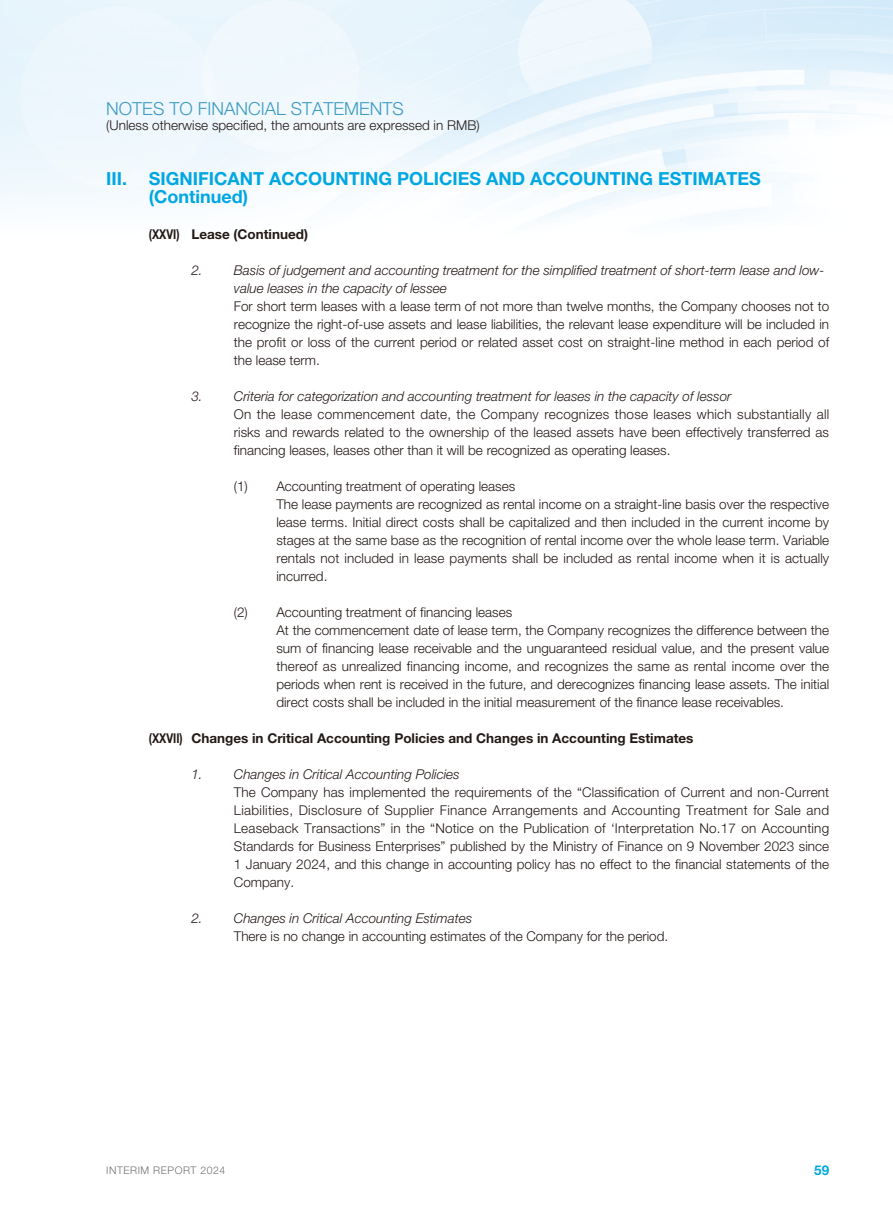
<style>
.page{position:relative;width:893px;height:1212px;background:#fff}
.page>*{position:absolute;margin:0;border:0;box-sizing:border-box;transform-origin:0 0}
.t1{font:700 18px/18px "Helvetica Neue LT Std";color:#00a7e2}
.t2{font:300 18px "Helvetica Neue LT Std";color:#3e9bc3}
.t3{font:300 13.5px/18px "Helvetica Neue LT Std";color:#231916;text-align:justify}
.t4{font:italic 300 13.5px/18px "Helvetica Neue LT Std";color:#231916}
.t5{font:700 13.5px "Helvetica Neue LT Std";color:#231916;scale:.8 1}
.t6{font:700 13.5px "Helvetica Neue LT Std";color:#00a7e2}
.t7{font:300 10.5px "Helvetica Neue LT Std";letter-spacing:.05em;color:#717171}
</style>
<div class="page">
<h1 class="t2" style="left:106px;top:102px;width:299px">NOTES TO FINANCIAL STATEMENTS</h1>
<p class="t3" style="left:106px;top:118px;width:375px">(Unless otherwise specified, the amounts are expressed in RMB)</p>
<h1 class="t1" style="left:149px;top:172px;width:613px;text-indent:-43px">III. SIGNIFICANT ACCOUNTING POLICIES AND ACCOUNTING ESTIMATES (Continued)</h1>
<p class="t5" style="left:149px;top:229px;width:201px">(XXVI) Lease (Continued)</p>
<p class="t4" style="left:234px;top:263px;width:592px;text-indent:-43px">2. Basis of judgement and accounting treatment for the simplified treatment of short-term lease and low&shy;value leases in the capacity of lessee</p>
<p class="t3" style="left:234px;top:299px;width:597px">For short term leases with a lease term of not more than twelve months, the Company chooses not to recognize the right-of-use assets and lease liabilities, the relevant lease expenditure will be included in the profit or loss of the current period or related asset cost on straight-line method in each period of the lease term.</p>
<p class="t4" style="left:191px;top:389px;width:542px">3. Criteria for categorization and accounting treatment for leases in the capacity of lessor</p>
<p class="t3" style="left:234px;top:407px;width:597px">On the lease commencement date, the Company recognizes those leases which substantially all risks and rewards related to the ownership of the leased assets have been effectively transferred as financing leases, leases other than it will be recognized as operating leases.</p>
<p class="t3" style="left:276px;top:479px;width:554px;text-align:left;text-indent:-43px">(1) Accounting treatment of operating leases<br>The lease payments are recognized as rental income on a straight-line basis over the respective lease terms. Initial direct costs shall be capitalized and then included in the current income by stages at the same base as the recognition of rental income over the whole lease term. Variable rentals not included in lease payments shall be included as rental income when it is actually incurred.</p>
<p class="t3" style="left:276px;top:605px;width:554px;text-align:left;text-indent:-43px">(2) Accounting treatment of financing leases<br>At the commencement date of lease term, the Company recognizes the difference between the sum of financing lease receivable and the unguaranteed residual value, and the present value thereof as unrealized financing income, and recognizes the same as rental income over the periods when rent is received in the future, and derecognizes financing lease assets. The initial direct costs shall be included in the initial measurement of the finance lease receivables.</p>
<p class="t5" style="left:149px;top:733px;width:682px">(XXVII) Changes in Critical Accounting Policies and Changes in Accounting Estimates</p>
<p class="t4" style="left:191px;top:767px;width:270px">1. Changes in Critical Accounting Policies</p>
<p class="t3" style="left:234px;top:785px;width:597px">The Company has implemented the requirements of the “Classification of Current and non-Current Liabilities, Disclosure of Supplier Finance Arrangements and Accounting Treatment for Sale and Leaseback Transactions” in the “Notice on the Publication of ‘Interpretation No.17 on Accounting Standards for Business Enterprises” published by the Ministry of Finance on 9 November 2023 since 1 January 2024, and this change in accounting policy has no effect to the financial statements of the Company.</p>
<p class="t4" style="left:191px;top:911px;width:282px">2. Changes in Critical Accounting Estimates</p>
<p class="t3" style="left:234px;top:929px;width:436px">There is no change in accounting estimates of the Company for the period.</p>
<p class="t7" style="left:106px;top:1166px;width:120px">INTERIM REPORT 2024</p>
<p class="t6" style="left:814px;top:1165px;width:17px">59</p>
</div>
